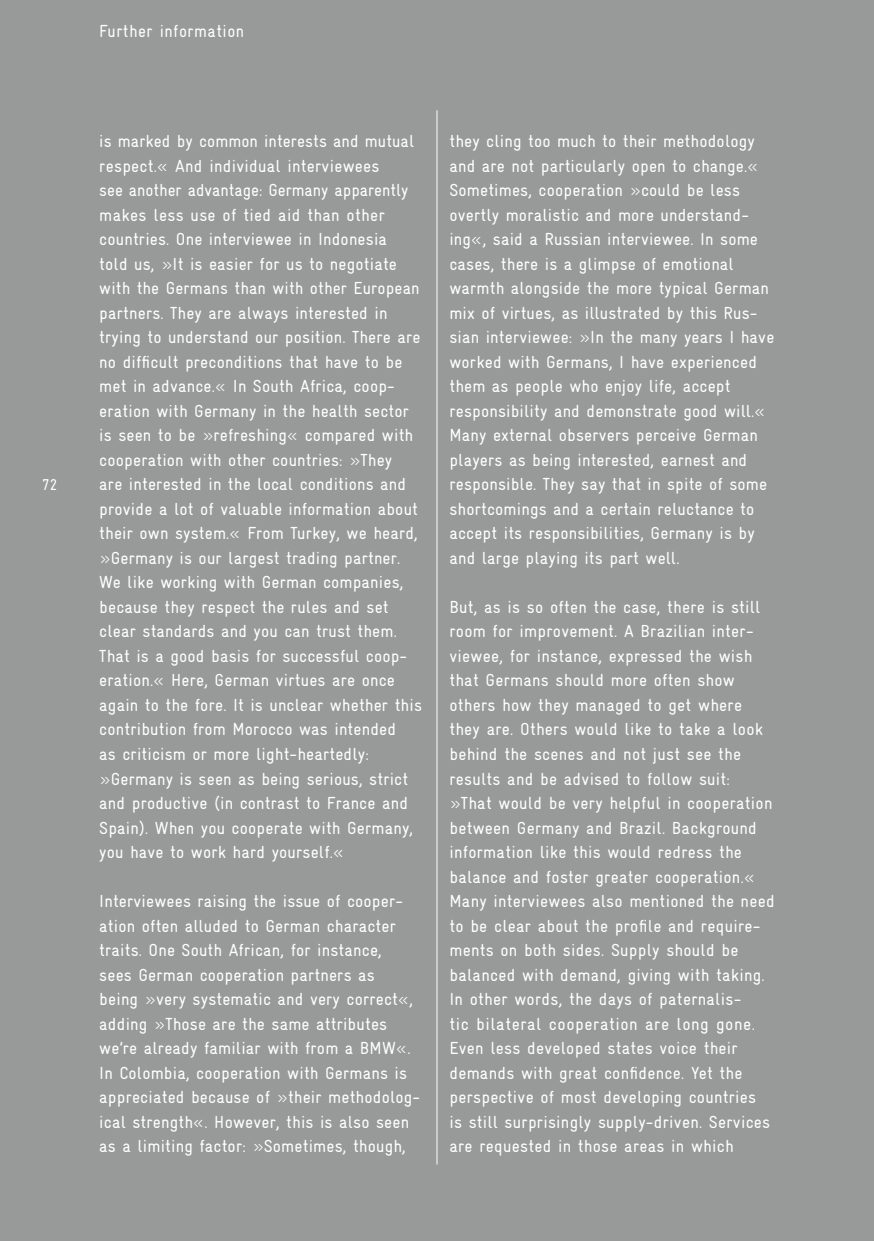
<style>
.page{position:relative;width:874px;height:1241px;background:#fff}
.page>*{position:absolute;margin:0;border:0;box-sizing:border-box;transform-origin:0 0}
.t1{font:condensed 17.5px/24.5px "Gravur";letter-spacing:.01em;color:#fff}
.t2{font:condensed 17.5px "Gravur";letter-spacing:.03em;color:#fff}
.t3{font:condensed 15.75px "Gravur";color:#fff}
.s1{font-weight:300}
</style>
<div class="page">
<div style="left:0;top:0;width:873px;height:1240px;background:#989999"></div>
<hr style="left:436px;top:110px;width:1px;height:1054px;background:#fff">
<p class="t3" style="left:42px;top:476px;width:17px">72</p>
<p class="t2" style="left:99px;top:21px;width:146px">Further information</p>
<p class="t1" style="left:99px;top:129px;width:324px">is marked by common interests and mutual respect.<span class="s1">«</span> And individual interviewees<br>see another advantage: Germany apparently makes less use of tied aid than other countries. One interviewee in Indonesia<br>told us, <span class="s1">»</span>It is easier for us to negotiate with the Germans than with other European partners. They are always interested in trying to understand our position. There are no difficult preconditions that have to be met in advance.<span class="s1">«</span> In South Africa, coop&shy;eration with Germany in the health sector is seen to be <span class="s1">»</span>refreshing<span class="s1">«</span> compared with cooperation with other countries: <span class="s1">»</span>They<br>are interested in the local conditions and provide a lot of valuable information about their own system.<span class="s1">«</span> From Turkey, we heard, <span class="s1">»</span>Germany is our largest trading partner.<br>We like working with German companies, because they respect the rules and set clear standards and you can trust them.<br>That is a good basis for successful coop&shy;eration.<span class="s1">«</span> Here, German virtues are once again to the fore. It is unclear whether this contribution from Morocco was intended<br>as criticism or more light-heartedly: <span class="s1">»</span>Germany is seen as being serious, strict and productive (in contrast to France and Spain). When you cooperate with Germany, you have to work hard yourself.<span class="s1">«</span></p>
<p class="t1" style="left:99px;top:888px;width:322px">Interviewees raising the issue of cooper&shy;ation often alluded to German character traits. One South African, for instance,<br>sees German cooperation partners as<br>being <span class="s1">»</span>very systematic and very correct<span class="s1">«</span>, adding <span class="s1">»</span>Those are the same attributes we’re already familiar with from a BMW<span class="s1">«</span>.<br>In Colombia, cooperation with Germans is appreciated because of <span class="s1">»</span>their methodolog&shy;ical strength<span class="s1">«</span>. However, this is also seen as a limiting factor: <span class="s1">»</span>Sometimes, though,</p>
<p class="t1" style="left:449px;top:129px;width:326px">they cling too much to their methodology and are not particularly open to change.<span class="s1">« </span>Sometimes, cooperation <span class="s1">»</span>could be less overtly moralistic and more understand&shy;ing<span class="s1">«</span>, said a Russian interviewee. In some cases, there is a glimpse of emotional warmth alongside the more typical German mix of virtues, as illustrated by this Rus&shy;sian interviewee: <span class="s1">»</span>In the many years I have worked with Germans, I have experienced them as people who enjoy life, accept responsibility and demonstrate good will.<span class="s1">« </span>Many external observers perceive German players as being interested, earnest and responsible. They say that in spite of some shortcomings and a certain reluctance to accept its responsibilities, Germany is by and large playing its part well.</p>
<p class="t1" style="left:449px;top:594px;width:326px">But, as is so often the case, there is still room for improvement. A Brazilian inter&shy;viewee, for instance, expressed the wish that Germans should more often show others how they managed to get where they are. Others would like to take a look behind the scenes and not just see the results and be advised to follow suit: <span class="s1">»</span>That would be very helpful in cooperation between Germany and Brazil. Background information like this would redress the balance and foster greater cooperation.<span class="s1">« </span>Many interviewees also mentioned the need to be clear about the profile and require&shy;ments on both sides. Supply should be balanced with demand, giving with taking.<br>In other words, the days of paternalis-<br>tic bilateral cooperation are long gone.<br>Even less developed states voice their demands with great confidence. Yet the perspective of most developing countries<br>is still surprisingly supply-driven. Services are requested in those areas in which</p>
</div>
